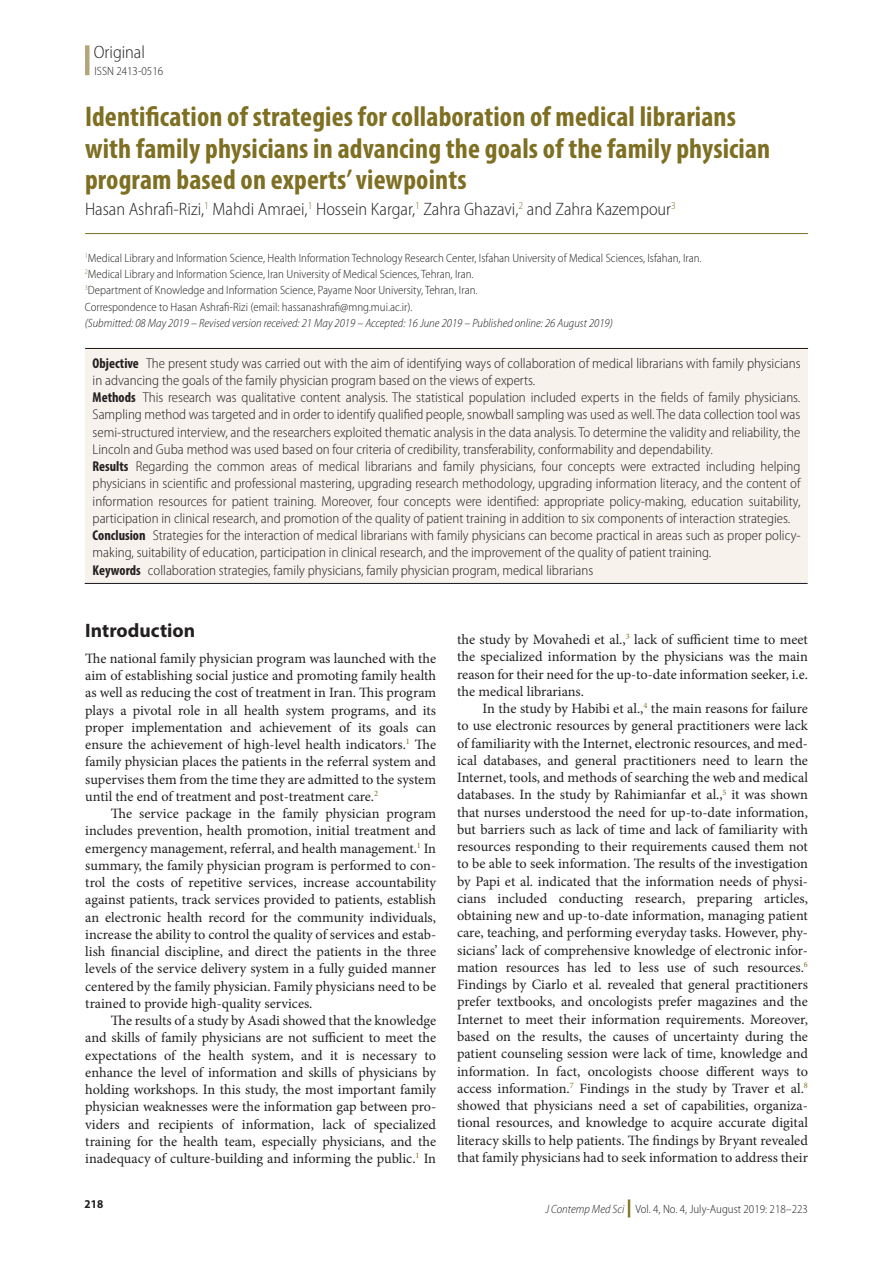
<style>
.page{position:relative;width:893px;height:1263px;background:#fff}
.page>*{position:absolute;margin:0;border:0;box-sizing:border-box;transform-origin:0 0}
.Article_Title{font:700 condensed 28.5px/31.5px "Myriad Pro";letter-spacing:.005em;color:#7e6f22}
.t1{font:700 19.5px "Myriad Pro";color:#231f20}
.Author{font:300 semi-condensed 18px "Myriad Pro";color:#231f20}
.Tx{font:14.25px/17.2px "Minion Pro";color:#231f20;text-align:justify}
.Abstract_Tx{font:300 semi-condensed 14.25px/17.2px "Myriad Pro";color:#231f20}
.Txf{font:14.25px/17.2px "Minion Pro";color:#231f20;text-align:justify}
.Author_Aff{font:300 semi-condensed 12px "Myriad Pro";color:#231f20}
.Author_Aff-2{font:italic 300 semi-condensed 12px "Myriad Pro";color:#231f20}
.t2{font:700 semi-condensed 12px "Myriad Pro";color:#231f20}
.s1{font-weight:700;font-stretch:condensed}
.s2{font-style:italic}
.s3{font-weight:900;font-stretch:normal;font-size:18px;color:#7e6f22}
</style>
<div class="page">
<div style="left:85px;top:45px;width:5px;height:30px;background:#b4a678"></div>
<hr style="left:85px;top:233px;width:723px;height:1px;background:#7e6f22">
<hr style="left:85px;top:348px;width:723px;height:1px;background:#231f20">
<div style="left:85px;top:349px;width:723px;height:233px;background:#f7f2ec"></div>
<hr style="left:85px;top:583px;width:723px;height:1px;background:#231f20">
<p class="Author" style="left:94px;top:43px;width:53px">Original</p>
<p class="Author_Aff" style="left:95px;top:64px;width:70px">ISSN 2413-0516</p>
<p class="Article_Title" style="left:85px;top:100px;width:687px">Identification of strategies for collaboration of medical librarians with family physicians in advancing the goals of the family physician program based on experts’ viewpoints</p>
<p class="Author" style="left:85px;top:198px;width:592px">Hasan Ashrafi-Rizi,<sup>1</sup> Mahdi Amraei,<sup>1</sup> Hossein Kargar,<sup>1</sup> Zahra Ghazavi,<sup>2</sup> and Zahra Kazempour<sup>3</sup></p>
<p class="Author_Aff" style="left:85px;top:251px;width:618px"><sup>1</sup>Medical Library and Information Science, Health Information Technology Research Center, Isfahan University of Medical Sciences, Isfahan, Iran.</p>
<p class="Author_Aff" style="left:85px;top:267px;width:390px"><sup>2</sup>Medical Library and Information Science, Iran University of Medical Sciences, Tehran, Iran.</p>
<p class="Author_Aff" style="left:85px;top:283px;width:394px"><sup>3</sup>Department of Knowledge and Information Science, Payame Noor University, Tehran, Iran.</p>
<p class="Author_Aff" style="left:85px;top:299px;width:329px">Correspondence to Hasan Ashrafi-Rizi (email: hassanashrafi@mng.mui.ac.ir).</p>
<p class="Author_Aff-2" style="left:85px;top:316px;width:530px">(Submitted: 08 May 2019 – Revised version received: 21 May 2019 – Accepted: 16 June 2019 – Published online: 26 August 2019)</p>
<p class="Abstract_Tx" style="left:93px;top:354px;width:709px"><span class="s1">Objective</span> The present study was carried out with the aim of identifying ways of collaboration of medical librarians with family physicians in advancing the goals of the family physician program based on the views of experts.</p>
<p class="Abstract_Tx" style="left:93px;top:389px;width:709px;text-align:justify"><span class="s1">Methods</span> This research was qualitative content analysis. The statistical population included experts in the fields of family physicians.<br>Sampling method was targeted and in order to identify qualified people, snowball sampling was used as well. The data collection tool was semi-structured interview, and the researchers exploited thematic analysis in the data analysis. To determine the validity and reliability, the Lincoln and Guba method was used based on four criteria of credibility, transferability, conformability and dependability.</p>
<p class="Abstract_Tx" style="left:93px;top:458px;width:709px;text-align:justify"><span class="s1">Results</span> Regarding the common areas of medical librarians and family physicians, four concepts were extracted including helping physicians in scientific and professional mastering, upgrading research methodology, upgrading information literacy, and the content of information resources for patient training. Moreover, four concepts were identified: appropriate policy-making, education suitability, participation in clinical research, and promotion of the quality of patient training in addition to six components of interaction strategies.</p>
<p class="Abstract_Tx" style="left:93px;top:527px;width:709px"><span class="s1">Conclusion</span> Strategies for the interaction of medical librarians with family physicians can become practical in areas such as proper policy&shy;making, suitability of education, participation in clinical research, and the improvement of the quality of patient training.</p>
<p class="Abstract_Tx" style="left:93px;top:561px;width:502px"><span class="s1">Keywords</span> collaboration strategies, family physicians, family physician program, medical librarians</p>
<h1 class="t1" style="left:85px;top:617px;width:111px">Introduction</h1>
<p class="Txf" style="left:85px;top:650px;width:352px">The national family physician program was launched with the aim of establishing social justice and promoting family health as well as reducing the cost of treatment in Iran. This program plays a pivotal role in all health system programs, and its proper implementation and achievement of its goals can ensure the achievement of high-level health indicators.<sup>1</sup> The family physician places the patients in the referral system and supervises them from the time they are admitted to the system until the end of treatment and post-treatment care.<sup>2</sup></p>
<p class="Tx" style="left:85px;top:805px;width:352px;text-indent:25px">The service package in the family physician program includes prevention, health promotion, initial treatment and emergency management, referral, and health management.<sup>1</sup> In summary, the family physician program is performed to con&shy;trol the costs of repetitive services, increase accountability against patients, track services provided to patients, establish an electronic health record for the community individuals, increase the ability to control the quality of services and estab&shy;lish financial discipline, and direct the patients in the three levels of the service delivery system in a fully guided manner centered by the family physician. Family physicians need to be trained to provide high-quality services.</p>
<p class="Tx" style="left:85px;top:1012px;width:352px;text-indent:25px">The results of a study by Asadi showed that the knowledge and skills of family physicians are not sufficient to meet the expectations of the health system, and it is necessary to enhance the level of information and skills of physicians by holding workshops. In this study, the most important family physician weaknesses were the information gap between pro&shy;viders and recipients of information, lack of specialized training for the health team, especially physicians, and the inadequacy of culture-building and informing the public.<sup>1</sup> In</p>
<p class="Tx" style="left:457px;top:631px;width:352px">the study by Movahedi et al.,<sup>3</sup> lack of sufficient time to meet the specialized information by the physicians was the main reason for their need for the up-to-date information seeker, i.e. the medical librarians.</p>
<p class="Tx" style="left:457px;top:700px;width:352px;text-indent:26px">In the study by Habibi et al.,<sup>4</sup> the main reasons for failure to use electronic resources by general practitioners were lack of familiarity with the Internet, electronic resources, and med&shy;ical databases, and general practitioners need to learn the Internet, tools, and methods of searching the web and medical databases. In the study by Rahimianfar et al.,<sup>5</sup> it was shown that nurses understood the need for up-to-date information, but barriers such as lack of time and lack of familiarity with resources responding to their requirements caused them not to be able to seek information. The results of the investigation by Papi et al. indicated that the information needs of physi&shy;cians included conducting research, preparing articles, obtaining new and up-to-date information, managing patient care, teaching, and performing everyday tasks. However, phy&shy;sicians’ lack of comprehensive knowledge of electronic infor&shy;mation resources has led to less use of such resources.<sup>6<br></sup>Findings by Ciarlo et al. revealed that general practitioners prefer textbooks, and oncologists prefer magazines and the Internet to meet their information requirements. Moreover, based on the results, the causes of uncertainty during the patient counseling session were lack of time, knowledge and information. In fact, oncologists choose different ways to access information.<sup>7</sup> Findings in the study by Traver et al.<sup>8 </sup>showed that physicians need a set of capabilities, organiza&shy;tional resources, and knowledge to acquire accurate digital literacy skills to help patients. The findings by Bryant revealed that family physicians had to seek information to address their</p>
<p class="t2" style="left:85px;top:1197px;width:20px">218</p>
<p class="Author_Aff" style="left:545px;top:1201px;width:264px"><span class="s2">J Contemp Med Sci</span> <span class="s3">|</span> Vol. 4, No. 4, July-August 2019: 218–223</p>
</div>
